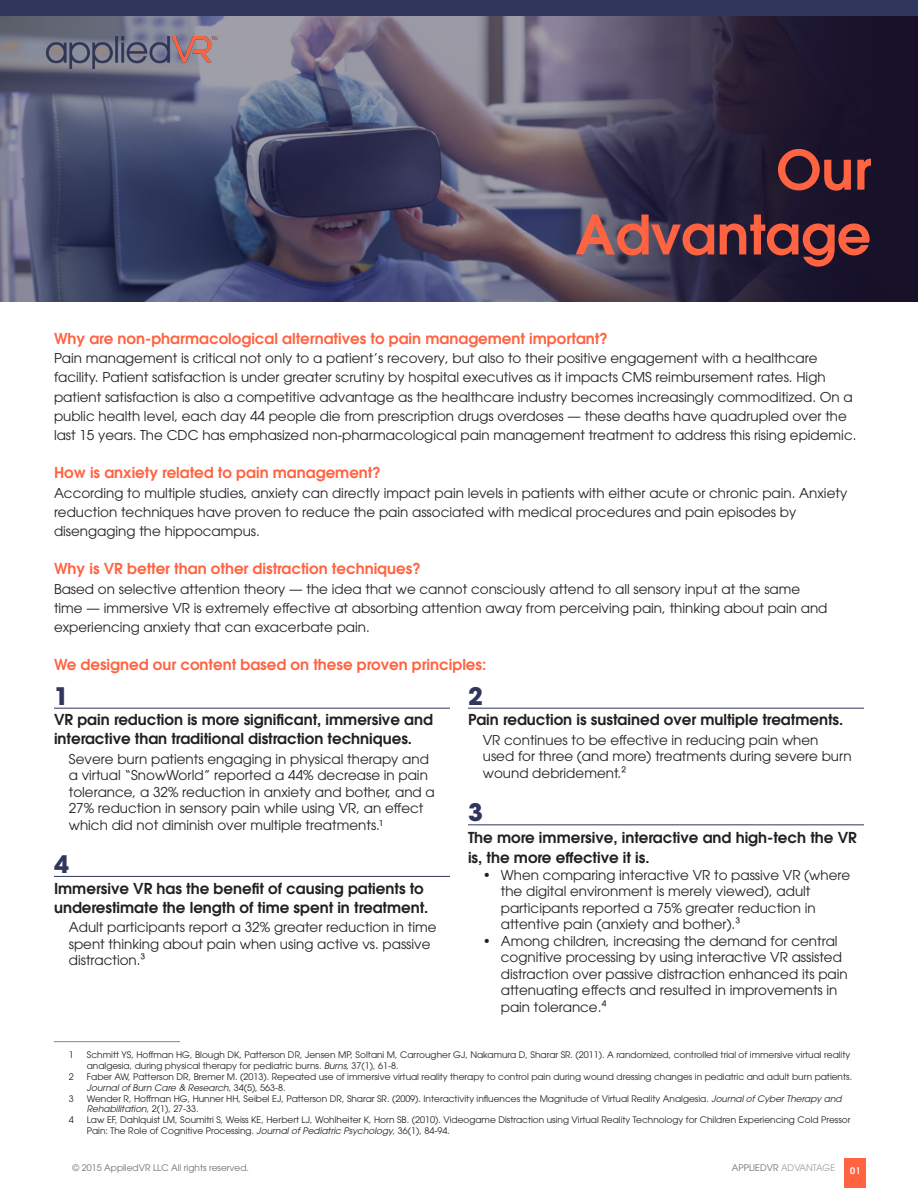
<style>
.page{position:relative;width:918px;height:1188px;background:#fff}
.page>*{position:absolute;margin:0;border:0;box-sizing:border-box;transform-origin:0 0}
.t1{font:600 54px/64.8px "ITC Avant Garde Pro";color:#ff6341;text-align:right}
.t2{font:700 24px "ITC Avant Garde Pro";color:#30365c}
.t3{font:600 15px/19.2px "ITC Avant Garde Pro";color:#231f20}
.t4{font:600 15px "ITC Avant Garde Pro";color:#ff6341}
.t5{font:13.5px/16.5px "ITC Avant Garde Pro";color:#231f20}
.t6{font:9px/10.8px "ITC Avant Garde Pro";color:#231f20}
.t7{font:9px "ITC Avant Garde Pro";color:#6c6d70}
.t8{font:600 9px "ITC Avant Garde Pro";color:#fff}
.s1{font-style:italic}
.s2{color:#9d9fa2}
</style>
<div class="page">
<img style="left:0;top:16px;width:918px;height:285px">
<div style="left:0;top:0;width:918px;height:16px;background:#30365c"></div>
<div style="left:844px;top:1158px;width:22px;height:30px;background:#ff6341"></div>
<hr style="left:54px;top:708px;width:396px;height:1px;background:#30365c">
<hr style="left:54px;top:1041px;width:126px;height:1px;background:#808285">
<hr style="left:468px;top:708px;width:396px;height:1px;background:#30365c">
<hr style="left:468px;top:824px;width:396px;height:1px;background:#30365c">
<hr style="left:54px;top:876px;width:396px;height:1px;background:#30365c">
<img style="left:47px;top:36px;width:171px;height:33px">
<p class="t1" style="left:575px;top:137px;width:297px">Our<br>Advantage</p>
<p class="t4" style="left:54px;top:329px;width:555px">Why are non-pharmacological alternatives to pain management important?</p>
<p class="t5" style="left:54px;top:349px;width:804px;line-height:19.2px">Pain management is critical not only to a patient’s recovery, but also to their positive engagement with a healthcare facility. Patient satisfaction is under greater scrutiny by hospital executives as it impacts CMS reimbursement rates. High patient satisfaction is also a competitive advantage as the healthcare industry becomes increasingly commoditized. On a public health level, each day 44 people die from prescription drugs overdoses — these deaths have quadrupled over the last 15 years. The CDC has emphasized non-pharmacological pain management treatment to address this rising epidemic.</p>
<p class="t4" style="left:54px;top:463px;width:328px">How is anxiety related to pain management?</p>
<p class="t5" style="left:54px;top:483px;width:795px;line-height:19.2px">According to multiple studies, anxiety can directly impact pain levels in patients with either acute or chronic pain. Anxiety reduction techniques have proven to reduce the pain associated with medical procedures and pain episodes by disengaging the hippocampus.</p>
<p class="t4" style="left:54px;top:559px;width:368px">Why is VR better than other distraction techniques?</p>
<p class="t5" style="left:54px;top:579px;width:775px;line-height:19.2px">Based on selective attention theory — the idea that we cannot consciously attend to all sensory input at the same time — immersive VR is extremely effective at absorbing attention away from perceiving pain, thinking about pain and experiencing anxiety that can exacerbate pain.</p>
<p class="t4" style="left:54px;top:655px;width:434px">We designed our content based on these proven principles:</p>
<p class="t2" style="left:54px;top:680px;width:16px">1</p>
<p class="t2" style="left:468px;top:680px;width:16px">2</p>
<p class="t3" style="left:54px;top:710px;width:380px">VR pain reduction is more significant, immersive and interactive than traditional distraction techniques.</p>
<p class="t5" style="left:69px;top:750px;width:367px">Severe burn patients engaging in physical therapy and a virtual “SnowWorld” reported a 44% decrease in pain tolerance, a 32% reduction in anxiety and bother, and a 27% reduction in sensory pain while using VR, an effect which did not diminish over multiple treatments.1</p>
<p class="t2" style="left:54px;top:848px;width:16px">4</p>
<p class="t3" style="left:54px;top:878px;width:376px">Immersive VR has the benefit of causing patients to underestimate the length of time spent in treatment.</p>
<p class="t5" style="left:69px;top:919px;width:369px">Adult participants report a 32% greater reduction in time spent thinking about pain when using active vs. passive distraction.³</p>
<p class="t3" style="left:468px;top:710px;width:377px">Pain reduction is sustained over multiple treatments.</p>
<p class="t5" style="left:483px;top:731px;width:371px">VR continues to be effective in reducing pain when used for three (and more) treatments during severe burn wound debridement.²</p>
<p class="t2" style="left:468px;top:797px;width:16px">3</p>
<p class="t3" style="left:468px;top:828px;width:390px">The more immersive, interactive and high-tech the VR is, the more effective it is.</p>
<p class="t5" style="left:501px;top:866px;width:351px;text-indent:-18px">• When comparing interactive VR to passive VR (where the digital environment is merely viewed), adult participants reported a 75% greater reduction in attentive pain (anxiety and bother).³</p>
<p class="t5" style="left:501px;top:932px;width:348px;text-indent:-18px">• Among children, increasing the demand for central cognitive processing by using interactive VR assisted distraction over passive distraction enhanced its pain attenuating effects and resulted in improvements in pain tolerance.4</p>
<p class="t6" style="left:69px;top:1050px;width:6px">1</p>
<p class="t6" style="left:87px;top:1050px;width:765px">Schmitt YS, Hoffman HG, Blough DK, Patterson DR, Jensen MP, Soltani M, Carrougher GJ, Nakamura D, Sharar SR. (2011). A randomized, controlled trial of immersive virtual reality analgesia, during physical therapy for pediatric burns. <span class="s1">Burns</span>, 37(1), 61-8.</p>
<p class="t6" style="left:69px;top:1071px;width:6px">2</p>
<p class="t6" style="left:87px;top:1071px;width:767px">Faber AW, Patterson DR, Bremer M. (2013). Repeated use of immersive virtual reality therapy to control pain during wound dressing changes in pediatric and adult burn patients.<br><span class="s1">Journal of Burn Care &amp; Research,</span> 34(5), 563-8.</p>
<p class="t6" style="left:69px;top:1093px;width:6px">3</p>
<p class="t6" style="left:87px;top:1093px;width:756px">Wender R, Hoffman HG, Hunner HH, Seibel EJ, Patterson DR, Sharar SR. (2009). Interactivity influences the Magnitude of Virtual Reality Analgesia. <span class="s1">Journal of Cyber Therapy and<br>Rehabilitation</span>, 2(1), 27-33.</p>
<p class="t6" style="left:69px;top:1114px;width:6px">4</p>
<p class="t6" style="left:87px;top:1114px;width:765px">Law EF, Dahlquist LM, Soumitri S, Weiss KE, Herbert LJ, Wohlheiter K, Horn SB. (2010). Videogame Distraction using Virtual Reality Technology for Children Experiencing Cold Pressor<br>Pain: The Role of Cognitive Processing. <span class="s1">Journal of Pediatric Psychology,</span> 36(1), 84-94.</p>
<p class="t7" style="left:73px;top:1163px;width:178px">© 2015 AppliedVR LLC All rights reserved.</p>
<p class="t7" style="left:732px;top:1163px;width:105px">APPLIEDVR <span class="s2">ADVANTAGE</span></p>
<p class="t8" style="left:850px;top:1164px;width:12px">01</p>
</div>
